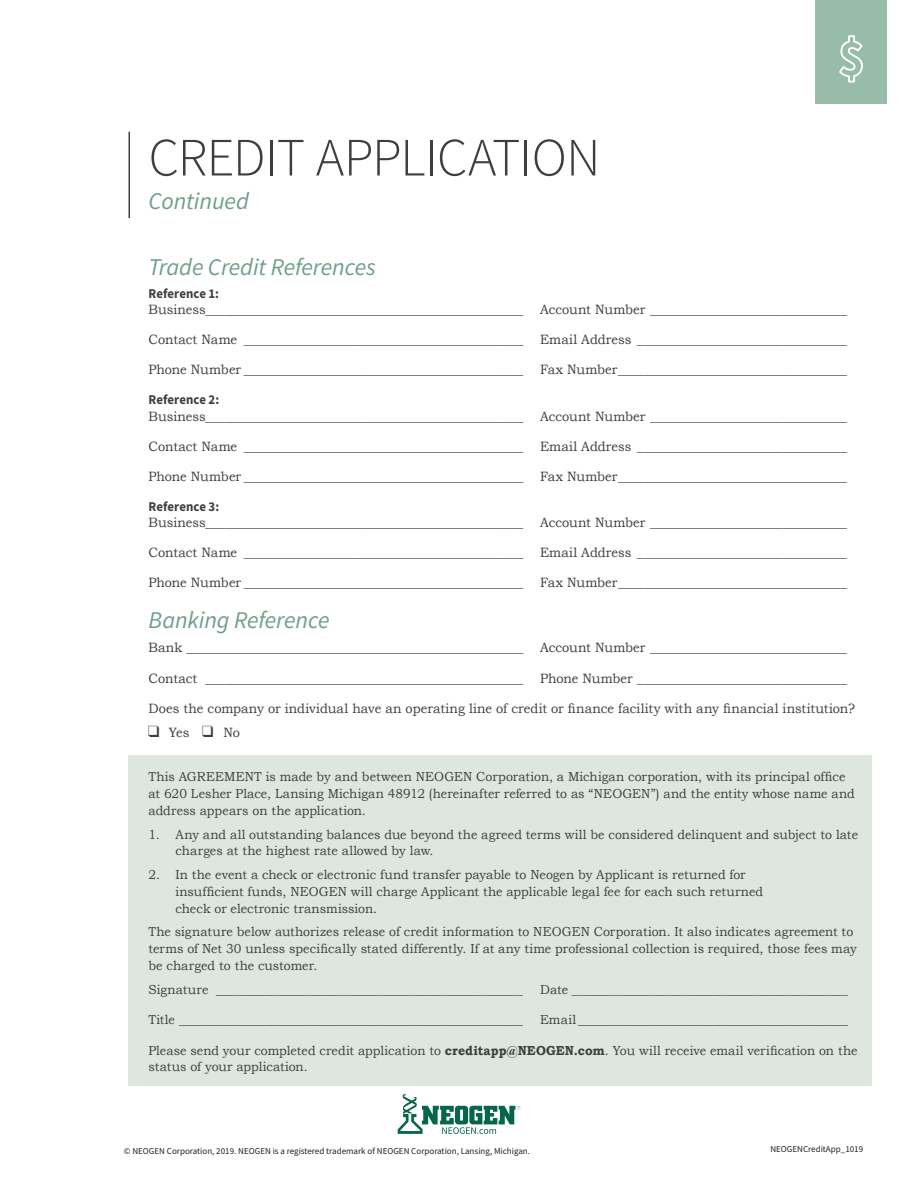
<style>
.page{position:relative;width:918px;height:1188px;background:#fff}
.page>*{position:absolute;margin:0;border:0;box-sizing:border-box;transform-origin:0 0}
.t1{font:300 54px "Source Sans Pro";letter-spacing:-.015em;color:#3e3e3f}
.Subhead_1{font:italic 24px "Source Sans Pro";letter-spacing:-.005em;color:#6ea087}
.Body_Copy{font:13.5px "Bookman Old Style";color:#3e3e3f;scale:.95 1}
.Subhead_2{font:700 13.5px "Source Sans Pro";letter-spacing:.005em;color:#3e3e3f;scale:.95 1}
.Body_Copy-2{font:13.05px/16.8px "Bookman Old Style";color:#3e3e3f;scale:.95 1}
.t2{font:9px "Source Sans Pro";color:#231f20}
.s1{font-weight:700}
</style>
<div class="page">
<div style="left:129px;top:755px;width:743px;height:330px;background:#dde7e0"></div>
<hr style="left:129px;top:132px;width:1px;height:86px;background:#3e3e3f">
<div style="left:815px;top:0;width:72px;height:104px;background:#98bcaa"></div>
<svg style="left:839px;top:35px;width:24px;height:48px"></svg>
<svg style="left:398px;top:1094px;width:122px;height:40px"></svg>
<p class="t1" style="left:148px;top:124px;width:453px">CREDIT APPLICATION</p>
<p class="Subhead_1" style="left:148px;top:186px;width:102px">Continued</p>
<p class="Subhead_1" style="left:148px;top:251px;width:229px">Trade Credit References</p>
<p class="Subhead_2" style="left:148px;top:284px;width:76px">Reference 1:</p>
<p class="Body_Copy" style="left:148px;top:301px;width:396px">Business__________________________________________________</p>
<p class="Body_Copy" style="left:540px;top:301px;width:325px">Account Number _______________________________</p>
<p class="Body_Copy" style="left:148px;top:331px;width:396px">Contact Name ____________________________________________</p>
<p class="Body_Copy" style="left:540px;top:331px;width:325px">Email Address _________________________________</p>
<p class="Body_Copy" style="left:148px;top:361px;width:396px">Phone Number ____________________________________________</p>
<p class="Body_Copy" style="left:540px;top:361px;width:325px">Fax Number____________________________________</p>
<p class="Subhead_2" style="left:148px;top:391px;width:76px">Reference 2:</p>
<p class="Body_Copy" style="left:148px;top:407px;width:396px">Business__________________________________________________</p>
<p class="Body_Copy" style="left:540px;top:407px;width:325px">Account Number _______________________________</p>
<p class="Body_Copy" style="left:148px;top:437px;width:396px">Contact Name ____________________________________________</p>
<p class="Body_Copy" style="left:540px;top:437px;width:325px">Email Address _________________________________</p>
<p class="Body_Copy" style="left:148px;top:467px;width:396px">Phone Number ____________________________________________</p>
<p class="Body_Copy" style="left:540px;top:467px;width:325px">Fax Number____________________________________</p>
<p class="Subhead_2" style="left:148px;top:497px;width:76px">Reference 3:</p>
<p class="Body_Copy" style="left:148px;top:514px;width:396px">Business__________________________________________________</p>
<p class="Body_Copy" style="left:540px;top:514px;width:325px">Account Number _______________________________</p>
<p class="Body_Copy" style="left:148px;top:544px;width:396px">Contact Name ____________________________________________</p>
<p class="Body_Copy" style="left:540px;top:544px;width:325px">Email Address _________________________________</p>
<p class="Body_Copy" style="left:148px;top:574px;width:396px">Phone Number ____________________________________________</p>
<p class="Body_Copy" style="left:540px;top:574px;width:325px">Fax Number____________________________________</p>
<p class="Subhead_1" style="left:148px;top:604px;width:183px">Banking Reference</p>
<p class="Body_Copy" style="left:148px;top:638px;width:396px">Bank _____________________________________________________</p>
<p class="Body_Copy" style="left:540px;top:638px;width:325px">Account Number _______________________________</p>
<p class="Body_Copy" style="left:148px;top:669px;width:396px">Contact __________________________________________________</p>
<p class="Body_Copy" style="left:540px;top:669px;width:325px">Phone Number _________________________________</p>
<p class="Body_Copy" style="left:148px;top:700px;width:745px">Does the company or individual have an operating line of credit or finance facility with any financial institution?</p>
<p class="Body_Copy" style="left:148px;top:724px;width:98px">❑ Yes ❑ No</p>
<p class="Body_Copy-2" style="left:148px;top:768px;width:745px">This AGREEMENT is made by and between NEOGEN Corporation, a Michigan corporation, with its principal office at 620 Lesher Place, Lansing Michigan 48912 (hereinafter referred to as “NEOGEN”) and the entity whose name and address appears on the application.</p>
<p class="Body_Copy-2" style="left:176px;top:826px;width:720px;text-indent:-27px">1. Any and all outstanding balances due beyond the agreed terms will be considered delinquent and subject to late charges at the highest rate allowed by law.</p>
<p class="Body_Copy-2" style="left:176px;top:866px;width:620px;text-indent:-27px">2. In the event a check or electronic fund transfer payable to Neogen by Applicant is returned for insufficient funds, NEOGEN will charge Applicant the applicable legal fee for each such returned check or electronic transmission.</p>
<p class="Body_Copy-2" style="left:148px;top:924px;width:747px">The signature below authorizes release of credit information to NEOGEN Corporation. It also indicates agreement to terms of Net 30 unless specifically stated differently. If at any time professional collection is required, those fees may be charged to the customer.</p>
<p class="Body_Copy-2" style="left:148px;top:981px;width:396px">Signature __________________________________________________</p>
<p class="Body_Copy-2" style="left:540px;top:981px;width:326px">Date _____________________________________________</p>
<p class="Body_Copy-2" style="left:148px;top:1011px;width:396px">Title ________________________________________________________</p>
<p class="Body_Copy-2" style="left:540px;top:1011px;width:326px">Email ____________________________________________</p>
<p class="Body_Copy-2" style="left:148px;top:1042px;width:748px">Please send your completed credit application to <span class="s1">creditapp@NEOGEN.com</span>. You will receive email verification on the status of your application.</p>
<p class="t2" style="left:124px;top:1145px;width:408px">© NEOGEN Corporation, 2019. NEOGEN is a registered trademark of NEOGEN Corporation, Lansing, Michigan.</p>
<p class="t2" style="left:770px;top:1143px;width:94px">NEOGENCreditApp_1019</p>
</div>
